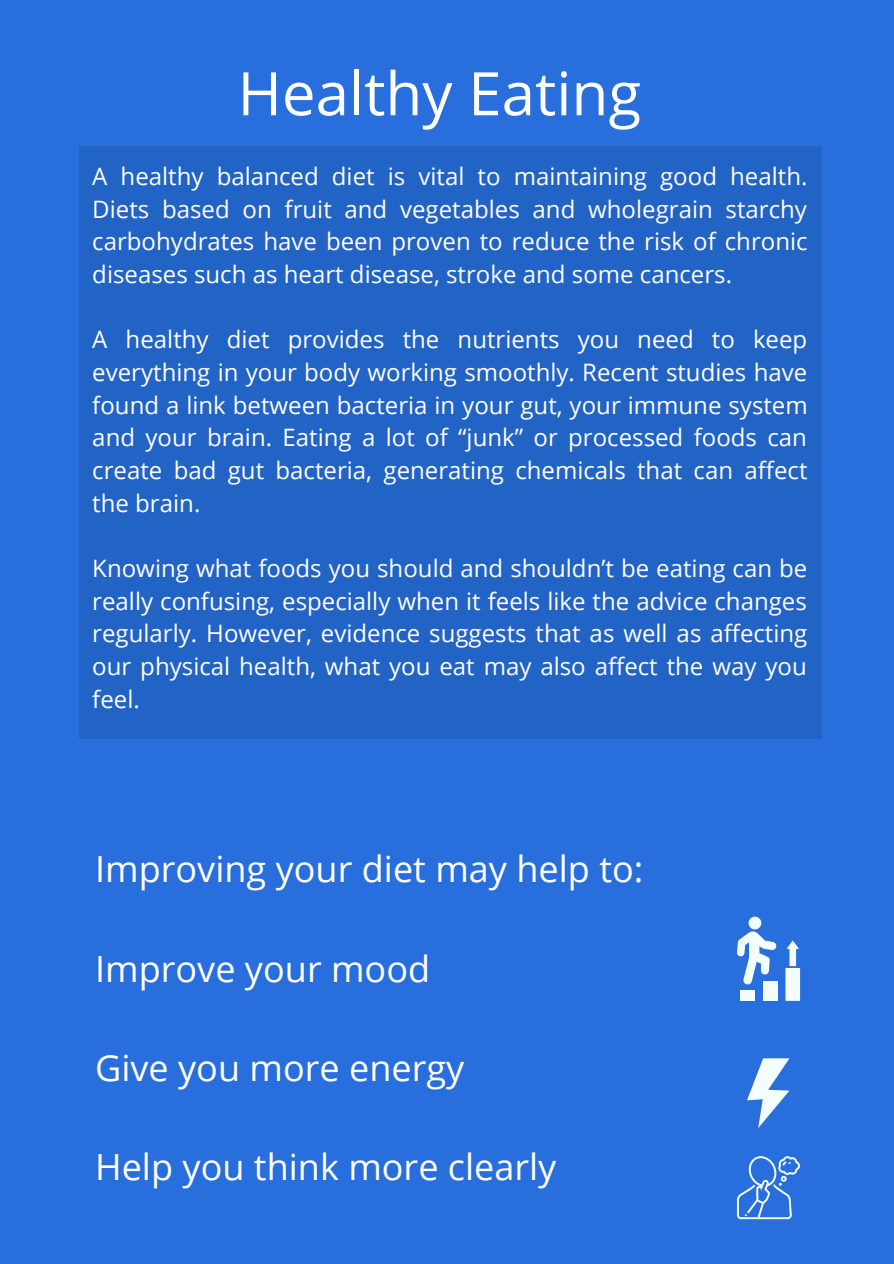
<style>
.page{position:relative;width:894px;height:1264px;background:#fff}
.page>*{position:absolute;margin:0;border:0;box-sizing:border-box;transform-origin:0 0}
.t1{font:60px "Open Sans";color:#fff}
.t2{font:36px "Open Sans";color:#fff}
.t3{font:24px/32.7px "Open Sans";color:#fff;text-align:justify}
</style>
<div class="page">
<div style="left:0;top:0;width:893px;height:1263px;background:#286edc"></div>
<svg style="left:785px;top:940px;width:14px;height:60px"></svg>
<div style="left:762px;top:981px;width:15px;height:19px;background:#f4ffff"></div>
<div style="left:740px;top:990px;width:14px;height:10px;background:#f4ffff"></div>
<svg style="left:737px;top:931px;width:39px;height:53px"></svg>
<div style="left:748px;top:916px;width:13px;height:13px;background:#f4ffff;border-radius:50%"></div>
<svg style="left:747px;top:1058px;width:42px;height:70px"></svg>
<svg style="left:737px;top:1156px;width:62px;height:63px"></svg>
<div style="left:79px;top:146px;width:742px;height:593px;background:#2263c6"></div>
<p class="t1" style="left:237px;top:51px;width:405px">Healthy Eating</p>
<p class="t3" style="left:92px;top:159px;width:716px">A healthy balanced diet is vital to maintaining good health.<br>Diets based on fruit and vegetables and wholegrain starchy carbohydrates have been proven to reduce the risk of chronic diseases such as heart disease, stroke and some cancers.</p>
<p class="t3" style="left:92px;top:322px;width:716px">A healthy diet provides the nutrients you need to keep everything in your body working smoothly. Recent studies have found a link between bacteria in your gut, your immune system and your brain. Eating a lot of “junk” or processed foods can create bad gut bacteria, generating chemicals that can affect the brain.</p>
<p class="t3" style="left:92px;top:551px;width:716px">Knowing what foods you should and shouldn’t be eating can be really confusing, especially when it feels like the advice changes regularly. However, evidence suggests that as well as affecting our physical health, what you eat may also affect the way you feel.</p>
<p class="t2" style="left:95px;top:844px;width:549px">Improving your diet may help to:</p>
<p class="t2" style="left:95px;top:943px;width:336px">Improve your mood</p>
<p class="t2" style="left:95px;top:1042px;width:370px">Give you more energy</p>
<p class="t2" style="left:95px;top:1141px;width:462px">Help you think more clearly</p>
</div>
